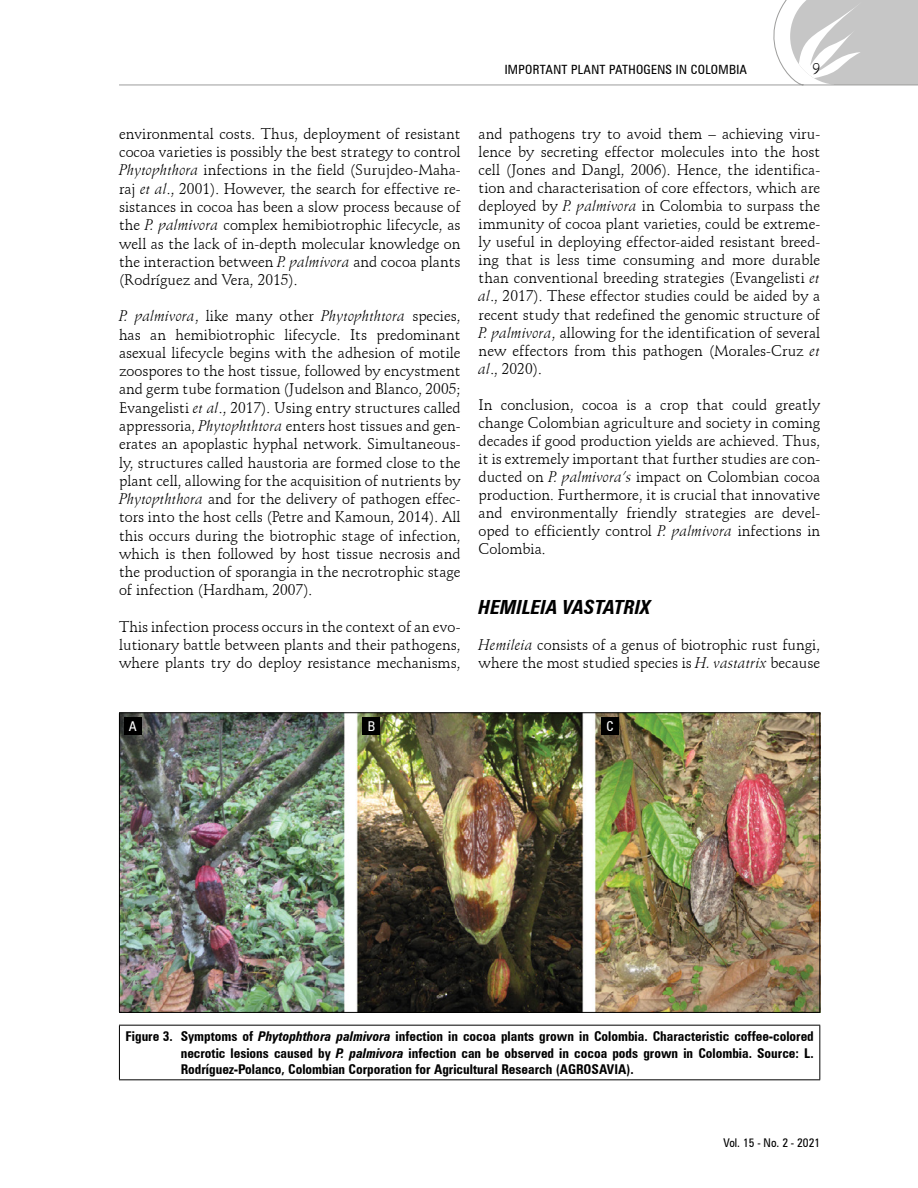
<style>
.page{position:relative;width:918px;height:1188px;background:#fff}
.page>*{position:absolute;margin:0;border:0;box-sizing:border-box;transform-origin:0 0}
.t1{font:italic 700 condensed 19.5px "Zurich BT";color:#000}
.t2{font:15px/18.3px "Schneidler BT";color:#000;text-align:justify}
.t3{font:700 condensed 13.5px/16.2px "Zurich BT";color:#000;text-align:justify}
.t4{font:condensed 13.5px "Zurich BT";color:#fff}
.t5{font:condensed 12.75px "Zurich BT";letter-spacing:.025em;color:#000}
.t6{font:condensed 12px "Zurich BT";color:#000}
.s1{font-style:italic}
</style>
<div class="page">
<svg style="left:119px;top:0;width:799px;height:86px"></svg>
<img style="left:120px;top:713px;width:699px;height:299px">
<hr style="left:119px;top:1025px;width:701px;height:1px;background:#000">
<hr style="left:119px;top:1026px;width:1px;height:53px;background:#000">
<hr style="left:819px;top:1026px;width:1px;height:53px;background:#000">
<hr style="left:119px;top:1079px;width:701px;height:1px;background:#000">
<hr style="left:119px;top:712px;width:701px;height:1px;background:#000">
<hr style="left:119px;top:713px;width:1px;height:299px;background:#000">
<hr style="left:819px;top:713px;width:1px;height:299px;background:#000">
<hr style="left:119px;top:1012px;width:701px;height:1px;background:#000">
<div style="left:124px;top:717px;width:17px;height:17px;background:#000"></div>
<div style="left:602px;top:717px;width:17px;height:17px;background:#000"></div>
<div style="left:363px;top:717px;width:17px;height:17px;background:#000"></div>
<p class="t5" style="left:505px;top:62px;width:244px">IMPORTANT PLANT PATHOGENS IN COLOMBIA</p>
<p class="t2" style="left:812px;top:60px;width:9px">9</p>
<p class="t2" style="left:119px;top:125px;width:343px">environmental costs. Thus, deployment of resistant cocoa varieties is possibly the best strategy to control <span class="s1">Phytophthora</span> infections in the field (Surujdeo-Maha&shy;raj <span class="s1">et al</span>., 2001). However, the search for effective re&shy;sistances in cocoa has been a slow process because of the <span class="s1">P. palmivora</span> complex hemibiotrophic lifecycle, as well as the lack of in-depth molecular knowledge on the interaction between <span class="s1">P. palmivora</span> and cocoa plants (Rodríguez and Vera, 2015).</p>
<p class="t2" style="left:119px;top:307px;width:343px"><span class="s1">P. palmivora</span>, like many other <span class="s1">Phytophthtora</span> species, has an hemibiotrophic lifecycle. Its predominant asexual lifecycle begins with the adhesion of motile zoospores to the host tissue, followed by encystment and germ tube formation (Judelson and Blanco, 2005; Evangelisti <span class="s1">et al</span>., 2017). Using entry structures called appressoria, <span class="s1">Phytophthtora</span> enters host tissues and gen&shy;erates an apoplastic hyphal network. Simultaneous&shy;ly, structures called haustoria are formed close to the plant cell, allowing for the acquisition of nutrients by <span class="s1">Phytopththora</span> and for the delivery of pathogen effec&shy;tors into the host cells (Petre and Kamoun, 2014). All this occurs during the biotrophic stage of infection, which is then followed by host tissue necrosis and the production of sporangia in the necrotrophic stage of infection (Hardham, 2007).</p>
<p class="t2" style="left:119px;top:617px;width:343px">This infection process occurs in the context of an evo&shy;lutionary battle between plants and their pathogens, where plants try do deploy resistance mechanisms,</p>
<p class="t2" style="left:479px;top:125px;width:343px">and pathogens try to avoid them – achieving viru&shy;lence by secreting effector molecules into the host cell (Jones and Dangl, 2006). Hence, the identifica&shy;tion and characterisation of core effectors, which are deployed by <span class="s1">P. palmivora</span> in Colombia to surpass the immunity of cocoa plant varieties, could be extreme&shy;ly useful in deploying effector-aided resistant breed&shy;ing that is less time consuming and more durable than conventional breeding strategies (Evangelisti <span class="s1">et al</span>., 2017). These effector studies could be aided by a recent study that redefined the genomic structure of <span class="s1">P. palmivora</span>, allowing for the identification of several new effectors from this pathogen (Morales-Cruz <span class="s1">et al</span>., 2020).</p>
<p class="t2" style="left:479px;top:396px;width:343px">In conclusion, cocoa is a crop that could greatly change Colombian agriculture and society in coming decades if good production yields are achieved. Thus, it is extremely important that further studies are con&shy;ducted on <span class="s1">P. palmivora’s</span> impact on Colombian cocoa production. Furthermore, it is crucial that innovative and environmentally friendly strategies are devel&shy;oped to efficiently control <span class="s1">P. palmivora</span> infections in Colombia.</p>
<h1 class="t1" style="left:479px;top:595px;width:173px">HEMILEIA VASTATRIX</h1>
<p class="t2" style="left:479px;top:636px;width:343px"><span class="s1">Hemileia</span> consists of a genus of biotrophic rust fungi, where the most studied species is <span class="s1">H. vastatrix</span> because</p>
<p class="t4" style="left:129px;top:718px;width:9px">A</p>
<p class="t4" style="left:368px;top:718px;width:9px">B</p>
<p class="t4" style="left:607px;top:718px;width:9px">C</p>
<p class="t3" style="left:181px;top:1028px;width:635px;text-indent:-55px">Figure 3. Symptoms of <span class="s1">Phytophthora palmivora</span> infection in cocoa plants grown in Colombia. Characteristic coffee-colored necrotic lesions caused by <span class="s1">P. palmivora</span> infection can be observed in cocoa pods grown in Colombia. Source: L.<br>Rodríguez-Polanco, Colombian Corporation for Agricultural Research (AGROSAVIA).</p>
<p class="t6" style="left:724px;top:1135px;width:98px">Vol. 15 - No. 2 - 2021</p>
</div>
